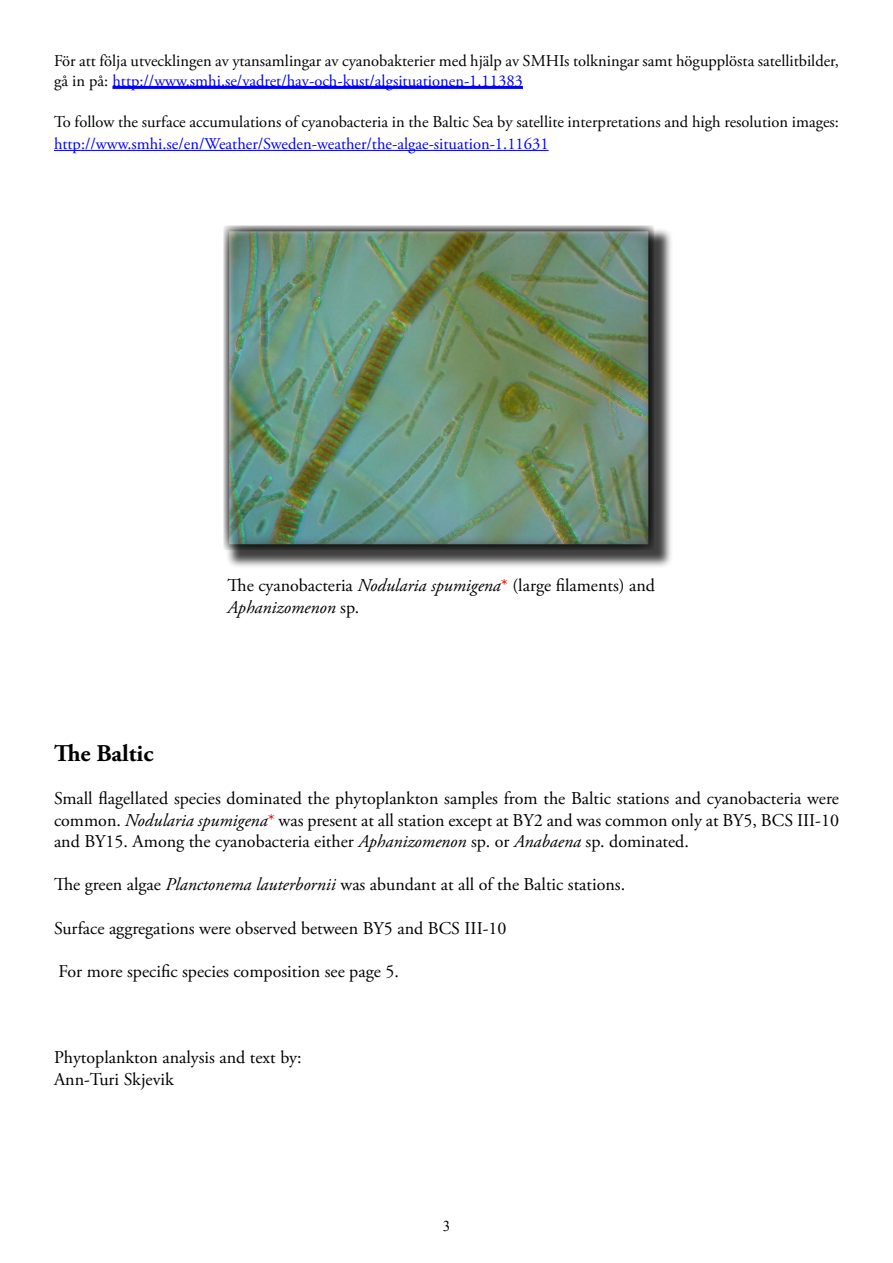
<style>
.page{position:relative;width:893px;height:1263px;background:#fff}
.page>*{position:absolute;margin:0;border:0;box-sizing:border-box;transform-origin:0 0}
.t1{font:700 24px "Adobe Garamond Pro";color:#000}
.t2{font:18px/21.6px "Adobe Garamond Pro";color:#000}
.t3{font:16.5px/19.8px "Adobe Garamond Pro";color:#000}
.t4{font:16.5px "Adobe Garamond Pro";color:#00f}
.t5{font:15px "Times New Roman";color:#000}
.s1{color:#00f}
.s2{font-style:italic}
.s3{color:#f00}
</style>
<div class="page">
<hr style="left:112px;top:86px;width:411px;height:3px;background:#00f">
<hr style="left:54px;top:150px;width:495px;height:1px;background:#00f">
<div style="left:225px;top:228px;width:448px;height:341px;background:#000;opacity:.75"></div>
<img style="left:230px;top:232px;width:417px;height:311px">
<div style="left:223px;top:225px;width:431px;height:325px;border:6px solid #000"></div>
<p class="t3" style="left:54px;top:51px;width:786px">För att följa utvecklingen av ytansamlingar av cyanobakterier med hjälp av SMHIs tolkningar samt högupplösta satellitbilder, gå in på: <span class="s1">http://www.smhi.se/vadret/hav-och-kust/algsituationen-1.11383</span></p>
<p class="t3" style="left:54px;top:113px;width:786px">To follow the surface accumulations of cyanobacteria in the Baltic Sea by satellite interpretations and high resolution images:</p>
<p class="t4" style="left:54px;top:134px;width:496px">http://www.smhi.se/en/Weather/Sweden-weather/the-algae-situation-1.11631</p>
<p class="t2" style="left:228px;top:575px;width:429px">The cyanobacteria <span class="s2">Nodularia spumigena</span><span class="s3">*</span> (large filaments) and<br><span class="s2">Aphanizomenon</span> sp.</p>
<h1 class="t1" style="left:54px;top:739px;width:101px">The Baltic</h1>
<p class="t2" style="left:54px;top:788px;width:786px;text-align:justify">Small flagellated species dominated the phytoplankton samples from the Baltic stations and cyanobacteria were common. <span class="s2">Nodularia spumigena</span><span class="s3">*</span> was present at all station except at BY2 and was common only at BY5, BCS III-10 and BY15. Among the cyanobacteria either <span class="s2">Aphanizomenon</span> sp. or <span class="s2">Anabaena</span> sp. dominated.</p>
<p class="t2" style="left:54px;top:874px;width:573px">The green algae <span class="s2">Planctonema lauterbornii</span> was abundant at all of the Baltic stations.</p>
<p class="t2" style="left:54px;top:918px;width:454px">Surface aggregations were observed between BY5 and BCS III-10</p>
<p class="t2" style="left:58px;top:961px;width:342px">For more specific species composition see page 5.</p>
<p class="t2" style="left:54px;top:1047px;width:249px">Phytoplankton analysis and text by:<br>Ann-Turi Skjevik</p>
<p class="t5" style="left:443px;top:1215px;width:9px">3</p>
</div>
